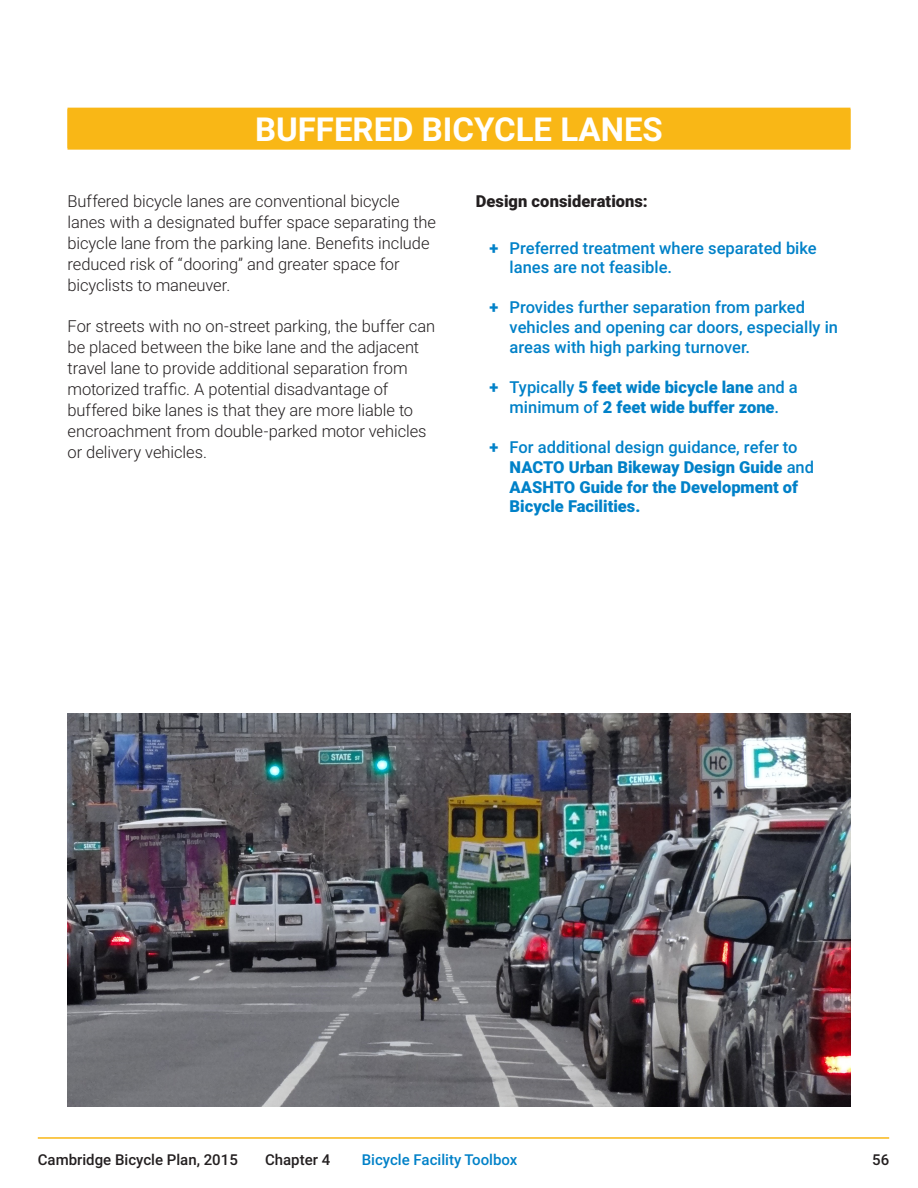
<style>
.page{position:relative;width:918px;height:1188px;background:#fff}
.page>*{position:absolute;margin:0;border:0;box-sizing:border-box;transform-origin:0 0}
.Heading_1{font:700 33px "Roboto";color:#fff}
.Body_Text{font:300 16.5px/21px "Roboto";letter-spacing:-.005em;color:#231f20}
.t1{font:900 16.5px/19.8px "Roboto";color:#0081c8;text-align:center}
.t2{font:500 16.5px/19.8px "Roboto";color:#0081c8}
.Body_Text-2{font:900 16.5px "Roboto";letter-spacing:.005em;color:#231f20}
.t3{font:500 15px "Roboto";color:#231f20}
.t4{font:500 15px "Roboto";color:#0081c8}
.s1{font-weight:900}
.s2{font-weight:500}
</style>
<div class="page">
<hr style="left:38px;top:1137px;width:851px;height:2px;background:#f9b716">
<img style="left:68px;top:714px;width:782px;height:393px">
<div style="left:68px;top:108px;width:782px;height:42px;background:#f9b716"></div>
<p class="Heading_1" style="left:255px;top:107px;width:409px">BUFFERED BICYCLE LANES</p>
<p class="Body_Text" style="left:68px;top:190px;width:370px">Buffered bicycle lanes are conventional bicycle lanes with a designated buffer space separating the bicycle lane from the parking lane. Benefits include reduced risk of “dooring” and greater space for bicyclists to maneuver.</p>
<p class="Body_Text" style="left:68px;top:315px;width:369px">For streets with no on-street parking, the buffer can be placed between the bike lane and the adjacent travel lane to provide additional separation from motorized traffic. A potential disadvantage of buffered bike lanes is that they are more liable to encroachment from double-parked motor vehicles or delivery vehicles.</p>
<p class="Body_Text-2" style="left:476px;top:189px;width:173px">Design considerations:</p>
<p class="t2" style="left:510px;top:237px;width:309px;text-indent:-20px"><span class="s1">+</span> Preferred treatment where separated bike lanes are not feasible.</p>
<p class="t2" style="left:510px;top:297px;width:330px;text-indent:-20px"><span class="s1">+</span> Provides further separation from parked vehicles and opening car doors, especially in areas with high parking turnover.</p>
<p class="t1" style="left:489px;top:377px;width:310px">+ <span class="s2">Typically</span> 5 feet wide bicycle lane <span class="s2">and a minimum of</span> 2 feet wide buffer zone<span class="s2">.</span></p>
<p class="t1" style="left:510px;top:437px;width:306px;text-align:left;text-indent:-20px">+ <span class="s2">For additional design guidance, refer to </span>NACTO Urban Bikeway Design Guide <span class="s2">and </span>AASHTO Guide for the Development of Bicycle Facilities.</p>
<p class="t3" style="left:38px;top:1149px;width:202px">Cambridge Bicycle Plan, 2015</p>
<p class="t3" style="left:265px;top:1149px;width:67px">Chapter 4</p>
<p class="t4" style="left:362px;top:1149px;width:157px">Bicycle Facility Toolbox</p>
<p class="t3" style="left:872px;top:1149px;width:19px">56</p>
</div>
